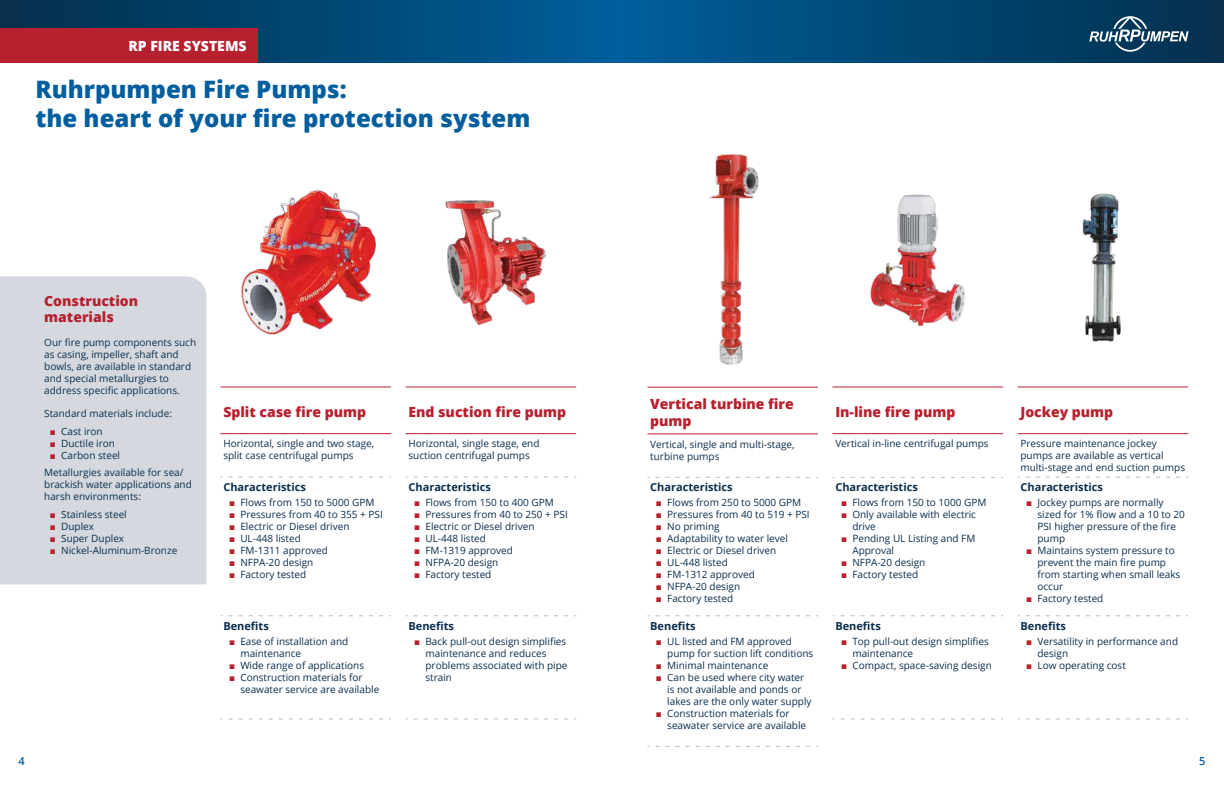
<style>
.page{position:relative;width:1224px;height:792px;background:#fff}
.page>*{position:absolute;margin:0;border:0;box-sizing:border-box;transform-origin:0 0}
.t1{font:800 24px/28.8px "Open Sans";color:#005e9e}
.t2{font:800 14px/16.8px "Open Sans";color:#b7202e}
.t3{font:800 14px "Open Sans";color:#fff}
.t4{font:700 11px "Open Sans";color:#0c2e4d}
.t5{font:600 11px "Open Sans";color:#005e9e}
.t6{font:10px/12px "Open Sans";color:#0c2e4d}
.s1{font-family:"Arial";font-weight:900;color:#b7202e}
</style>
<div class="page">
<img style="left:709px;top:154px;width:50px;height:212px">
<img style="left:870px;top:194px;width:95px;height:132px">
<img style="left:1082px;top:193px;width:39px;height:149px">
<div style="left:0;top:276px;width:206px;height:309px;background:#d5d9df"></div>
<svg style="left:229px;top:477px;width:162px;height:1px"></svg>
<svg style="left:229px;top:615px;width:162px;height:1px"></svg>
<svg style="left:229px;top:718px;width:162px;height:1px"></svg>
<hr style="left:221px;top:386px;width:170px;height:1px;background:#b7202e">
<hr style="left:221px;top:433px;width:170px;height:1px;background:#b7202e">
<svg style="left:414px;top:477px;width:162px;height:1px"></svg>
<svg style="left:414px;top:615px;width:162px;height:1px"></svg>
<svg style="left:414px;top:718px;width:162px;height:1px"></svg>
<hr style="left:406px;top:386px;width:170px;height:1px;background:#b7202e">
<hr style="left:406px;top:433px;width:170px;height:1px;background:#b7202e">
<hr style="left:647px;top:387px;width:171px;height:1px;background:#b7202e">
<hr style="left:647px;top:433px;width:171px;height:1px;background:#b7202e">
<svg style="left:655px;top:477px;width:163px;height:1px"></svg>
<svg style="left:655px;top:615px;width:163px;height:1px"></svg>
<svg style="left:655px;top:746px;width:163px;height:1px"></svg>
<svg style="left:841px;top:477px;width:162px;height:1px"></svg>
<svg style="left:841px;top:615px;width:162px;height:1px"></svg>
<svg style="left:841px;top:718px;width:162px;height:1px"></svg>
<hr style="left:833px;top:386px;width:170px;height:1px;background:#b7202e">
<hr style="left:833px;top:433px;width:170px;height:1px;background:#b7202e">
<svg style="left:1026px;top:477px;width:162px;height:1px"></svg>
<svg style="left:1026px;top:615px;width:162px;height:1px"></svg>
<svg style="left:1026px;top:718px;width:162px;height:1px"></svg>
<hr style="left:1018px;top:386px;width:170px;height:1px;background:#b7202e">
<hr style="left:1018px;top:433px;width:170px;height:1px;background:#b7202e">
<img style="left:240px;top:189px;width:136px;height:146px">
<img style="left:445px;top:200px;width:102px;height:126px">
<svg style="left:0;top:0;width:1224px;height:62px;background:#004977"></svg>
<svg style="left:1089px;top:16px;width:100px;height:36px;background:#345d79"></svg>
<div style="left:0;top:28px;width:258px;height:34px;background:#b7202e"></div>
<h2 class="t3" style="left:128px;top:35px;width:120px">RP FIRE SYSTEMS</h2>
<h1 class="t1" style="left:35px;top:73px;width:496px">Ruhrpumpen Fire Pumps:<br>the heart of your fire protection system</h1>
<h2 class="t2" style="left:44px;top:291px;width:96px">Construction materials</h2>
<p class="t6" style="left:44px;top:336px;width:153px">Our fire pump components such as casing, impeller, shaft and bowls, are available in standard and special metallurgies to address specific applications.</p>
<p class="t6" style="left:44px;top:407px;width:129px">Standard materials include:</p>
<p class="t6" style="left:50px;top:425px;width:54px"><span class="s1">■</span> Cast iron</p>
<p class="t6" style="left:50px;top:437px;width:67px"><span class="s1">■</span> Ductile iron</p>
<p class="t6" style="left:44px;top:446px;width:141px;line-height:17.7px;text-indent:6px"><span class="s1">■</span> Carbon steel<br>Metallurgies available for sea/</p>
<p class="t6" style="left:44px;top:479px;width:149px">brackish water applications and harsh environments:</p>
<p class="t6" style="left:50px;top:508px;width:78px"><span class="s1">■</span> Stainless steel</p>
<p class="t6" style="left:50px;top:520px;width:46px"><span class="s1">■</span> Duplex</p>
<p class="t6" style="left:50px;top:532px;width:76px"><span class="s1">■</span> Super Duplex</p>
<p class="t6" style="left:50px;top:544px;width:129px"><span class="s1">■</span> Nickel-Aluminum-Bronze</p>
<h2 class="t2" style="left:223px;top:403px;width:144px">Split case fire pump</h2>
<p class="t6" style="left:223px;top:438px;width:152px">Horizontal, single and two stage, split case centrifugal pumps</p>
<p class="t4" style="left:223px;top:479px;width:84px">Characteristics</p>
<p class="t6" style="left:229px;top:496px;width:147px"><span class="s1">■</span> Flows from 150 to 5000 GPM</p>
<p class="t6" style="left:229px;top:508px;width:155px"><span class="s1">■</span> Pressures from 40 to 355 + PSI</p>
<p class="t6" style="left:229px;top:520px;width:122px"><span class="s1">■</span> Electric or Diesel driven</p>
<p class="t6" style="left:229px;top:532px;width:73px"><span class="s1">■</span> UL-448 listed</p>
<p class="t6" style="left:229px;top:544px;width:100px"><span class="s1">■</span> FM-1311 approved</p>
<p class="t6" style="left:229px;top:556px;width:86px"><span class="s1">■</span> NFPA-20 design</p>
<p class="t6" style="left:229px;top:568px;width:79px"><span class="s1">■</span> Factory tested</p>
<p class="t4" style="left:223px;top:618px;width:47px">Benefits</p>
<p class="t6" style="left:240px;top:635px;width:109px;text-indent:-11px"><span class="s1">■</span> Ease of installation and maintenance</p>
<p class="t6" style="left:229px;top:659px;width:137px"><span class="s1">■</span> Wide range of applications</p>
<p class="t6" style="left:240px;top:671px;width:140px;text-indent:-11px"><span class="s1">■</span> Construction materials for seawater service are available</p>
<h2 class="t2" style="left:408px;top:403px;width:159px">End suction fire pump</h2>
<p class="t6" style="left:408px;top:438px;width:133px">Horizontal, single stage, end suction centrifugal pumps</p>
<p class="t4" style="left:408px;top:479px;width:84px">Characteristics</p>
<p class="t6" style="left:414px;top:496px;width:141px"><span class="s1">■</span> Flows from 150 to 400 GPM</p>
<p class="t6" style="left:414px;top:508px;width:155px"><span class="s1">■</span> Pressures from 40 to 250 + PSI</p>
<p class="t6" style="left:414px;top:520px;width:122px"><span class="s1">■</span> Electric or Diesel driven</p>
<p class="t6" style="left:414px;top:532px;width:73px"><span class="s1">■</span> UL-448 listed</p>
<p class="t6" style="left:414px;top:544px;width:100px"><span class="s1">■</span> FM-1319 approved</p>
<p class="t6" style="left:414px;top:556px;width:86px"><span class="s1">■</span> NFPA-20 design</p>
<p class="t6" style="left:414px;top:568px;width:79px"><span class="s1">■</span> Factory tested</p>
<p class="t4" style="left:408px;top:618px;width:47px">Benefits</p>
<p class="t6" style="left:425px;top:635px;width:144px;text-indent:-11px"><span class="s1">■</span> Back pull-out design simplifies maintenance and reduces problems associated with pipe strain</p>
<h2 class="t2" style="left:650px;top:395px;width:145px">Vertical turbine fire pump</h2>
<p class="t6" style="left:650px;top:438px;width:146px">Vertical, single and multi-stage, turbine pumps</p>
<p class="t4" style="left:650px;top:480px;width:84px">Characteristics</p>
<p class="t6" style="left:656px;top:496px;width:147px"><span class="s1">■</span> Flows from 250 to 5000 GPM</p>
<p class="t6" style="left:656px;top:508px;width:155px"><span class="s1">■</span> Pressures from 40 to 519 + PSI</p>
<p class="t6" style="left:656px;top:520px;width:65px"><span class="s1">■</span> No priming</p>
<p class="t6" style="left:656px;top:532px;width:134px"><span class="s1">■</span> Adaptability to water level</p>
<p class="t6" style="left:656px;top:544px;width:122px"><span class="s1">■</span> Electric or Diesel driven</p>
<p class="t6" style="left:656px;top:556px;width:73px"><span class="s1">■</span> UL-448 listed</p>
<p class="t6" style="left:656px;top:568px;width:100px"><span class="s1">■</span> FM-1312 approved</p>
<p class="t6" style="left:656px;top:580px;width:86px"><span class="s1">■</span> NFPA-20 design</p>
<p class="t6" style="left:656px;top:592px;width:79px"><span class="s1">■</span> Factory tested</p>
<p class="t4" style="left:650px;top:618px;width:47px">Benefits</p>
<p class="t6" style="left:667px;top:635px;width:148px;text-indent:-11px"><span class="s1">■</span> UL listed and FM approved pump for suction lift conditions</p>
<p class="t6" style="left:656px;top:659px;width:114px"><span class="s1">■</span> Minimal maintenance</p>
<p class="t6" style="left:667px;top:671px;width:146px;text-indent:-11px"><span class="s1">■</span> Can be used where city water is not available and ponds or lakes are the only water supply</p>
<p class="t6" style="left:667px;top:707px;width:140px;text-indent:-11px"><span class="s1">■</span> Construction materials for seawater service are available</p>
<h2 class="t2" style="left:835px;top:403px;width:122px">In-line fire pump</h2>
<p class="t6" style="left:835px;top:438px;width:155px">Vertical in-line centrifugal pumps</p>
<p class="t4" style="left:835px;top:480px;width:84px">Characteristics</p>
<p class="t6" style="left:841px;top:496px;width:147px"><span class="s1">■</span> Flows from 150 to 1000 GPM</p>
<p class="t6" style="left:852px;top:508px;width:125px;text-indent:-11px"><span class="s1">■</span> Only available with electric drive</p>
<p class="t6" style="left:852px;top:532px;width:125px;text-indent:-11px"><span class="s1">■</span> Pending UL Listing and FM<br>Approval</p>
<p class="t6" style="left:841px;top:556px;width:86px"><span class="s1">■</span> NFPA-20 design</p>
<p class="t6" style="left:841px;top:568px;width:79px"><span class="s1">■</span> Factory tested</p>
<p class="t4" style="left:835px;top:618px;width:47px">Benefits</p>
<p class="t6" style="left:852px;top:635px;width:138px;text-indent:-11px"><span class="s1">■</span> Top pull-out design simplifies maintenance</p>
<p class="t6" style="left:841px;top:659px;width:152px"><span class="s1">■</span> Compact, space-saving design</p>
<h2 class="t2" style="left:1020px;top:403px;width:94px">Jockey pump</h2>
<p class="t6" style="left:1020px;top:438px;width:166px">Pressure maintenance jockey pumps are available as vertical multi-stage and end suction pumps</p>
<p class="t4" style="left:1020px;top:479px;width:84px">Characteristics</p>
<p class="t6" style="left:1037px;top:496px;width:149px;text-indent:-11px"><span class="s1">■</span> Jockey pumps are normally sized for 1% flow and a 10 to 20<br>PSI higher pressure of the fire pump</p>
<p class="t6" style="left:1037px;top:544px;width:144px;text-indent:-11px"><span class="s1">■</span> Maintains system pressure to prevent the main fire pump from starting when small leaks occur</p>
<p class="t6" style="left:1026px;top:592px;width:79px"><span class="s1">■</span> Factory tested</p>
<p class="t4" style="left:1020px;top:618px;width:47px">Benefits</p>
<p class="t6" style="left:1037px;top:635px;width:142px;text-indent:-11px"><span class="s1">■</span> Versatility in performance and design</p>
<p class="t6" style="left:1026px;top:659px;width:101px"><span class="s1">■</span> Low operating cost</p>
<p class="t5" style="left:19px;top:753px;width:8px">4</p>
<p class="t5" style="left:1199px;top:753px;width:8px">5</p>
</div>
